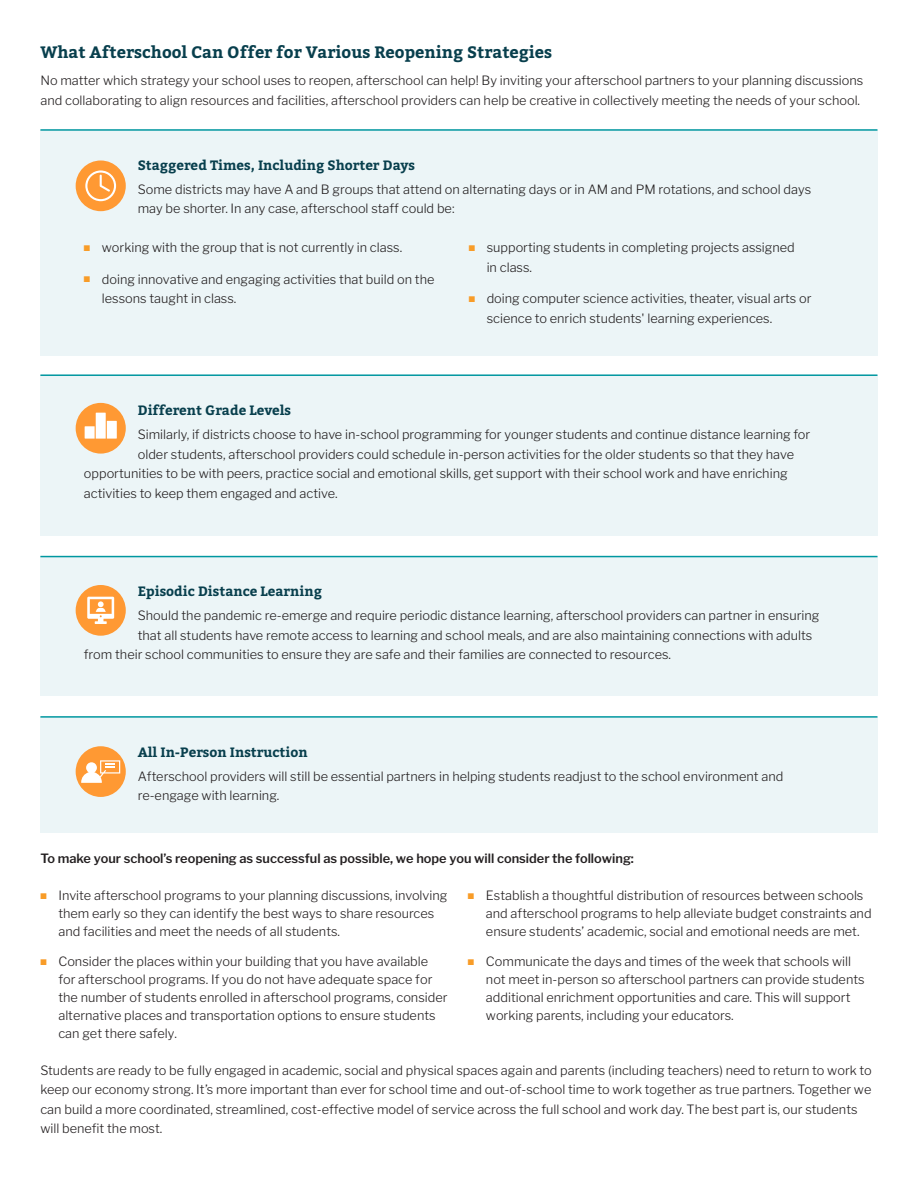
<style>
.page{position:relative;width:918px;height:1188px;background:#fff}
.page>*{position:absolute;margin:0;border:0;box-sizing:border-box;transform-origin:0 0}
.t1{font:700 16.5px "Bitter";color:#083f4d}
.t2{font:700 13.5px "Bitter";color:#083f4d}
.Body{font:300 12.75px/18px "Libre Franklin";color:#231f20}
.Body-2{font:600 12.75px "Libre Franklin";color:#231f20}
.s1{color:#f89c28}
</style>
<div class="page">
<div style="left:40px;top:130px;width:837px;height:226px;background:#ecf5f7"></div>
<hr style="left:40px;top:129px;width:837px;height:2px;background:#0097a0">
<div style="left:40px;top:375px;width:837px;height:161px;background:#ecf5f7"></div>
<hr style="left:40px;top:374px;width:837px;height:2px;background:#0097a0">
<div style="left:40px;top:557px;width:837px;height:139px;background:#ecf5f7"></div>
<hr style="left:40px;top:556px;width:837px;height:1px;background:#0097a0">
<div style="left:40px;top:717px;width:837px;height:115px;background:#ecf5f7"></div>
<hr style="left:40px;top:716px;width:837px;height:2px;background:#0097a0">
<div style="left:76px;top:585px;width:50px;height:51px;background:#f93;border-radius:50%"></div>
<svg style="left:87px;top:597px;width:27px;height:27px"></svg>
<div style="left:76px;top:746px;width:50px;height:51px;background:#f93;border-radius:50%"></div>
<svg style="left:81px;top:760px;width:39px;height:23px"></svg>
<div style="left:76px;top:403px;width:50px;height:51px;background:#f93;border-radius:50%"></div>
<svg style="left:85px;top:413px;width:32px;height:26px"></svg>
<div style="left:76px;top:160px;width:50px;height:51px;background:#f93;border-radius:50%"></div>
<svg style="left:85px;top:170px;width:31px;height:31px"></svg>
<p class="t1" style="left:40px;top:42px;width:513px">What Afterschool Can Offer for Various Reopening Strategies</p>
<p class="Body" style="left:40px;top:71px;width:825px;line-height:19.5px">No matter which strategy your school uses to reopen, afterschool can help! By inviting your afterschool partners to your planning discussions and collaborating to align resources and facilities, afterschool providers can help be creative in collectively meeting the needs of your school.</p>
<p class="t2" style="left:138px;top:156px;width:279px">Staggered Times, Including Shorter Days</p>
<p class="Body" style="left:138px;top:179px;width:675px;line-height:19.5px">Some districts may have A and B groups that attend on alternating days or in AM and PM rotations, and school days may be shorter. In any case, afterschool staff could be:</p>
<p class="Body" style="left:84px;top:239px;width:320px"><span class="s1">■</span> working with the group that is not currently in class.</p>
<p class="Body" style="left:102px;top:269px;width:334px;line-height:19.5px;text-indent:-18px"><span class="s1">■</span> doing innovative and engaging activities that build on the lessons taught in class.</p>
<p class="Body" style="left:487px;top:238px;width:310px;line-height:19.5px;text-indent:-18px"><span class="s1">■</span> supporting students in completing projects assigned in class.</p>
<p class="Body" style="left:487px;top:289px;width:326px;line-height:19.5px;text-indent:-18px"><span class="s1">■</span> doing computer science activities, theater, visual arts or science to enrich students' learning experiences.</p>
<p class="t2" style="left:138px;top:401px;width:155px">Different Grade Levels</p>
<p class="Body" style="left:138px;top:425px;width:674px">Similarly, if districts choose to have in-school programming for younger students and continue distance learning for</p>
<p class="Body" style="left:138px;top:445px;width:658px">older students, afterschool providers could schedule in-person activities for the older students so that they have</p>
<p class="Body" style="left:84px;top:464px;width:705px">opportunities to be with peers, practice social and emotional skills, get support with their school work and have enriching</p>
<p class="Body" style="left:84px;top:484px;width:255px">activities to keep them engaged and active.</p>
<p class="t2" style="left:138px;top:583px;width:186px">Episodic Distance Learning</p>
<p class="Body" style="left:138px;top:607px;width:683px">Should the pandemic re-emerge and require periodic distance learning, afterschool providers can partner in ensuring</p>
<p class="Body" style="left:138px;top:626px;width:676px">that all students have remote access to learning and school meals, and are also maintaining connections with adults</p>
<p class="Body" style="left:84px;top:646px;width:589px">from their school communities to ensure they are safe and their families are connected to resources.</p>
<p class="t2" style="left:138px;top:743px;width:171px">All In-Person Instruction</p>
<p class="Body" style="left:138px;top:766px;width:647px;line-height:19.5px">Afterschool providers will still be essential partners in helping students readjust to the school environment and re-engage with learning.</p>
<p class="Body-2" style="left:40px;top:851px;width:595px">To make your school’s reopening as successful as possible, we hope you will consider the following:</p>
<p class="Body" style="left:58px;top:887px;width:391px;text-indent:-18px"><span class="s1">■</span> Invite afterschool programs to your planning discussions, involving them early so they can identify the best ways to share resources and facilities and meet the needs of all students.</p>
<p class="Body" style="left:58px;top:953px;width:391px;text-indent:-18px"><span class="s1">■</span> Consider the places within your building that you have available for afterschool programs. If you do not have adequate space for the number of students enrolled in afterschool programs, consider alternative places and transportation options to ensure students can get there safely.</p>
<p class="Body" style="left:486px;top:887px;width:387px;text-indent:-18px"><span class="s1">■</span> Establish a thoughtful distribution of resources between schools and afterschool programs to help alleviate budget constraints and ensure students’ academic, social and emotional needs are met.</p>
<p class="Body" style="left:486px;top:953px;width:380px;text-indent:-18px"><span class="s1">■</span> Communicate the days and times of the week that schools will not meet in-person so afterschool partners can provide students additional enrichment opportunities and care. This will support working parents, including your educators.</p>
<p class="Body" style="left:40px;top:1060px;width:833px;line-height:19.5px">Students are ready to be fully engaged in academic, social and physical spaces again and parents (including teachers) need to return to work to keep our economy strong. It’s more important than ever for school time and out-of-school time to work together as true partners. Together we can build a more coordinated, streamlined, cost-effective model of service across the full school and work day. The best part is, our students will benefit the most.</p>
</div>
